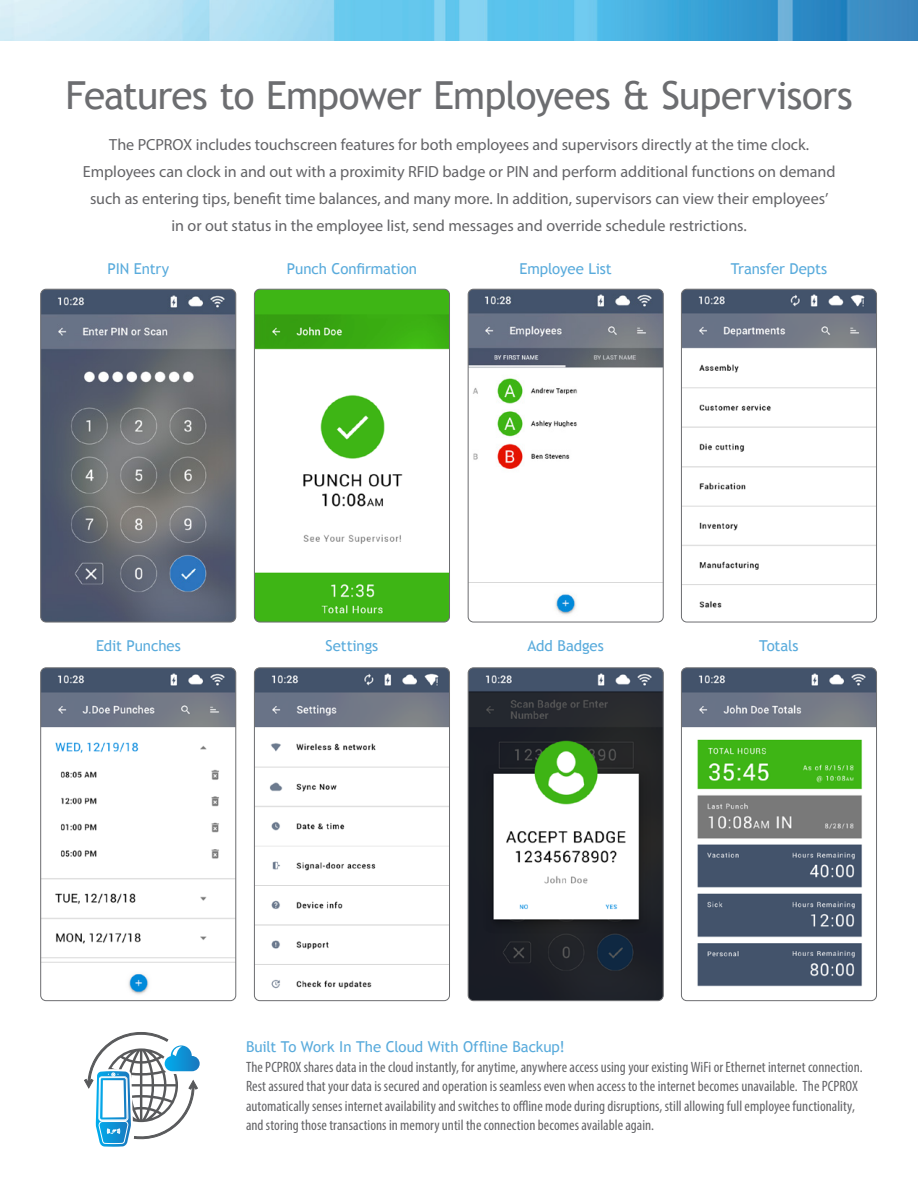
<style>
.page{position:relative;width:918px;height:1188px;background:#fff}
.page>*{position:absolute;margin:0;border:0;box-sizing:border-box;transform-origin:0 0}
.t1{font:38.7px "Trebuchet MS";letter-spacing:-.02em;color:#6c6d70}
.t2{font:16.2px "Myriad Pro";color:#636366}
.t3{font:condensed 15px/19.5px "Myriad Pro";letter-spacing:.005em;color:#636366}
.t4{font:15px "Trebuchet MS";letter-spacing:-.005em;color:#59abdc}
</style>
<div class="page">
<img style="left:0;top:0;width:918px;height:40px">
<img style="left:254px;top:289px;width:196px;height:333px">
<div style="left:254px;top:289px;width:196px;height:333px;border:1px solid #6c6d70;border-radius:5px"></div>
<img style="left:254px;top:669px;width:196px;height:332px">
<div style="left:254px;top:667px;width:196px;height:334px;border:1px solid #6c6d70;border-radius:5px"></div>
<img style="left:41px;top:289px;width:195px;height:333px">
<div style="left:40px;top:289px;width:196px;height:333px;border:1px solid #6c6d70;border-radius:5px"></div>
<img style="left:41px;top:668px;width:195px;height:333px">
<div style="left:40px;top:667px;width:196px;height:334px;border:1px solid #6c6d70;border-radius:5px"></div>
<img style="left:468px;top:289px;width:195px;height:333px">
<div style="left:468px;top:289px;width:196px;height:333px;border:1px solid #6c6d70;border-radius:5px"></div>
<img style="left:468px;top:668px;width:194px;height:333px">
<div style="left:468px;top:667px;width:196px;height:334px;border:1px solid #6c6d70;border-radius:5px"></div>
<img style="left:681px;top:289px;width:196px;height:333px">
<div style="left:681px;top:289px;width:196px;height:333px;border:1px solid #6c6d70;border-radius:5px"></div>
<img style="left:681px;top:669px;width:196px;height:332px">
<div style="left:681px;top:667px;width:196px;height:334px;border:1px solid #6c6d70;border-radius:5px"></div>
<svg style="left:84px;top:1032px;width:116px;height:115px"></svg>
<p class="t1" style="left:65px;top:72px;width:789px">Features to Empower Employees &amp; Supervisors</p>
<p class="t2" style="left:109px;top:135px;width:702px">The PCPROX includes touchscreen features for both employees and supervisors directly at the time clock.</p>
<p class="t2" style="left:83px;top:162px;width:754px">Employees can clock in and out with a proximity RFID badge or PIN and perform additional functions on demand</p>
<p class="t2" style="left:90px;top:189px;width:740px">such as entering tips, benefit time balances, and many more. In addition, supervisors can view their employees’</p>
<p class="t2" style="left:172px;top:216px;width:577px">in or out status in the employee list, send messages and override schedule restrictions.</p>
<p class="t4" style="left:520px;top:260px;width:94px">Employee List</p>
<p class="t4" style="left:287px;top:260px;width:132px">Punch Confirmation</p>
<p class="t4" style="left:731px;top:260px;width:98px">Transfer Depts</p>
<p class="t4" style="left:108px;top:260px;width:63px">PIN Entry</p>
<p class="t4" style="left:96px;top:637px;width:86px">Edit Punches</p>
<p class="t4" style="left:326px;top:637px;width:54px">Settings</p>
<p class="t4" style="left:528px;top:637px;width:78px">Add Badges</p>
<p class="t4" style="left:759px;top:637px;width:41px">Totals</p>
<p class="t4" style="left:246px;top:1038px;width:320px">Built To Work In The Cloud With Offline Backup!</p>
<p class="t3" style="left:246px;top:1057px;width:618px">The PCPROX shares data in the cloud instantly, for anytime, anywhere access using your existing WiFi or Ethernet internet connection.<br>Rest assured that your data is secured and operation is seamless even when access to the internet becomes unavailable. The PCPROX automatically senses internet availability and switches to offline mode during disruptions, still allowing full employee functionality, and storing those transactions in memory until the connection becomes available again.</p>
</div>
